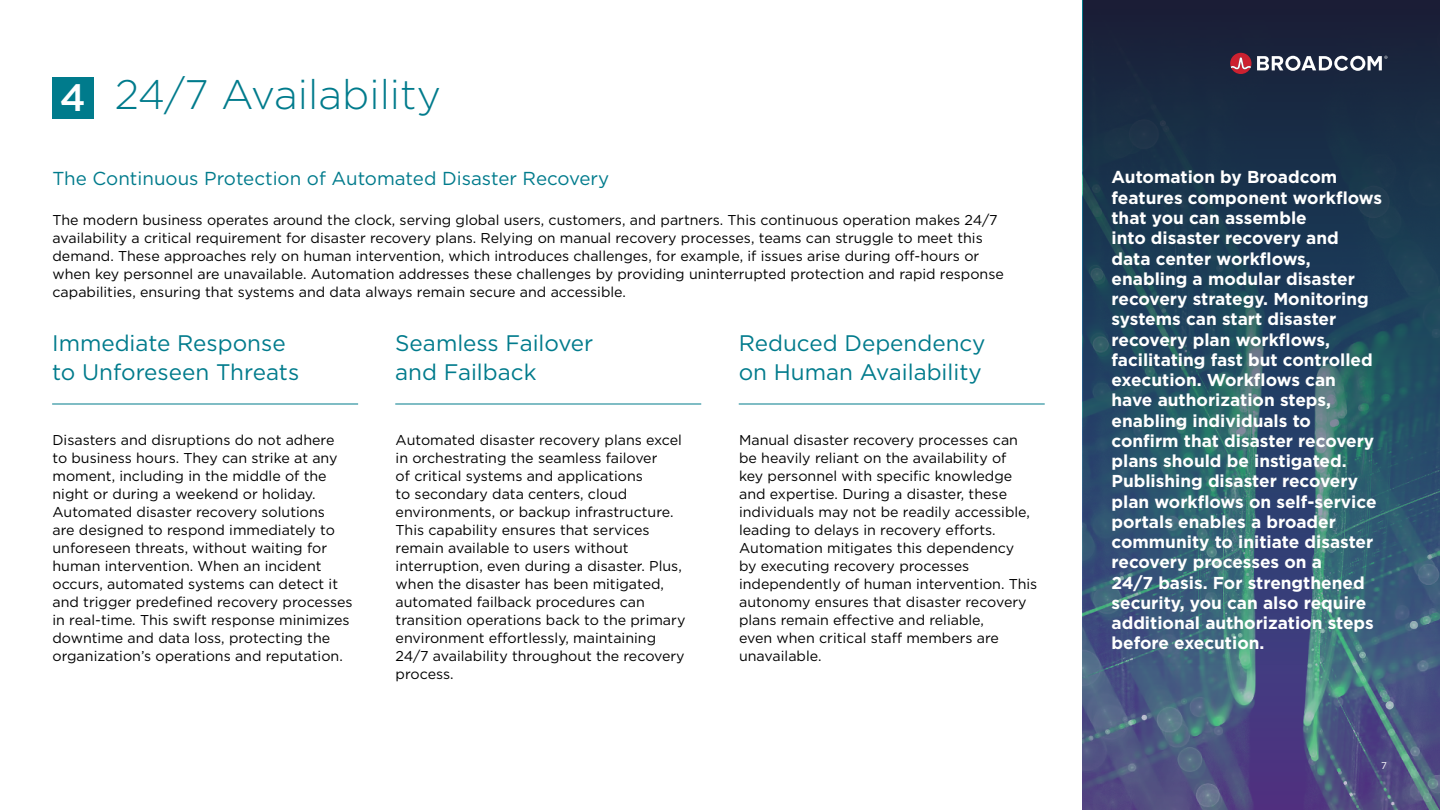
<style>
.page{position:relative;width:1440px;height:810px;background:#fff}
.page>*{position:absolute;margin:0;border:0;box-sizing:border-box;transform-origin:0 0}
.t1{font:300 41.25px "Gotham";color:#007b8c}
.t2{font:22.5px/28.5px "Gotham";color:#007b8c}
.t3{font:18.75px "Gotham";color:#007b8c}
.t4{font:700 17.25px/20.2px "Gotham";color:#fff}
.t5{font:14.25px/18px "Gotham";color:#000}
.t6{font:9.75px "Gotham";color:#fff}
.s1{font-weight:500;font-size:38.1px;color:#fff}
</style>
<div class="page">
<img style="left:1082px;top:0;width:358px;height:809px">
<svg style="left:1083px;top:0;width:357px;height:664px;background:#26465e"></svg>
<div style="left:52px;top:77px;width:42px;height:41px;background:#007b8c"></div>
<hr style="left:52px;top:404px;width:306px;height:1px;background:#007b8c">
<hr style="left:739px;top:404px;width:306px;height:1px;background:#007b8c">
<hr style="left:395px;top:404px;width:306px;height:1px;background:#007b8c">
<svg style="left:1230px;top:53px;width:157px;height:21px"></svg>
<h1 class="t1" style="left:60px;top:69px;width:383px"><span class="s1">4</span> 24/7 Availability</h1>
<h3 class="t3" style="left:52px;top:166px;width:558px">The Continuous Protection of Automated Disaster Recovery</h3>
<p class="t5" style="left:52px;top:210px;width:953px">The modern business operates around the clock, serving global users, customers, and partners. This continuous operation makes 24/7 availability a critical requirement for disaster recovery plans. Relying on manual recovery processes, teams can struggle to meet this demand. These approaches rely on human intervention, which introduces challenges, for example, if issues arise during off-hours or when key personnel are unavailable. Automation addresses these challenges by providing uninterrupted protection and rapid response capabilities, ensuring that systems and data always remain secure and accessible.</p>
<h2 class="t2" style="left:52px;top:328px;width:249px">Immediate Response to Unforeseen Threats</h2>
<h2 class="t2" style="left:739px;top:328px;width:248px">Reduced Dependency on Human Availability</h2>
<h2 class="t2" style="left:395px;top:328px;width:200px">Seamless Failover and Failback</h2>
<p class="t5" style="left:396px;top:431px;width:291px">Automated disaster recovery plans excel in orchestrating the seamless failover<br>of critical systems and applications<br>to secondary data centers, cloud environments, or backup infrastructure.<br>This capability ensures that services remain available to users without interruption, even during a disaster. Plus, when the disaster has been mitigated, automated failback procedures can transition operations back to the primary environment effortlessly, maintaining 24/7 availability throughout the recovery process.</p>
<p class="t5" style="left:52px;top:431px;width:302px">Disasters and disruptions do not adhere to business hours. They can strike at any moment, including in the middle of the night or during a weekend or holiday.<br>Automated disaster recovery solutions<br>are designed to respond immediately to unforeseen threats, without waiting for human intervention. When an incident occurs, automated systems can detect it and trigger predefined recovery processes in real-time. This swift response minimizes downtime and data loss, protecting the organization’s operations and reputation.</p>
<p class="t5" style="left:739px;top:431px;width:300px">Manual disaster recovery processes can be heavily reliant on the availability of<br>key personnel with specific knowledge and expertise. During a disaster, these individuals may not be readily accessible, leading to delays in recovery efforts.<br>Automation mitigates this dependency<br>by executing recovery processes independently of human intervention. This autonomy ensures that disaster recovery plans remain effective and reliable,<br>even when critical staff members are unavailable.</p>
<p class="t4" style="left:1112px;top:167px;width:272px">Automation by Broadcom features component workflows that you can assemble<br>into disaster recovery and data center workflows, enabling a modular disaster recovery strategy. Monitoring systems can start disaster recovery plan workflows, facilitating fast but controlled execution. Workflows can<br>have authorization steps, enabling individuals to confirm that disaster recovery plans should be instigated.<br>Publishing disaster recovery plan workflows on self-service portals enables a broader community to initiate disaster recovery processes on a<br>24/7 basis. For strengthened security, you can also require additional authorization steps before execution.</p>
<p class="t6" style="left:1381px;top:759px;width:7px">7</p>
</div>
